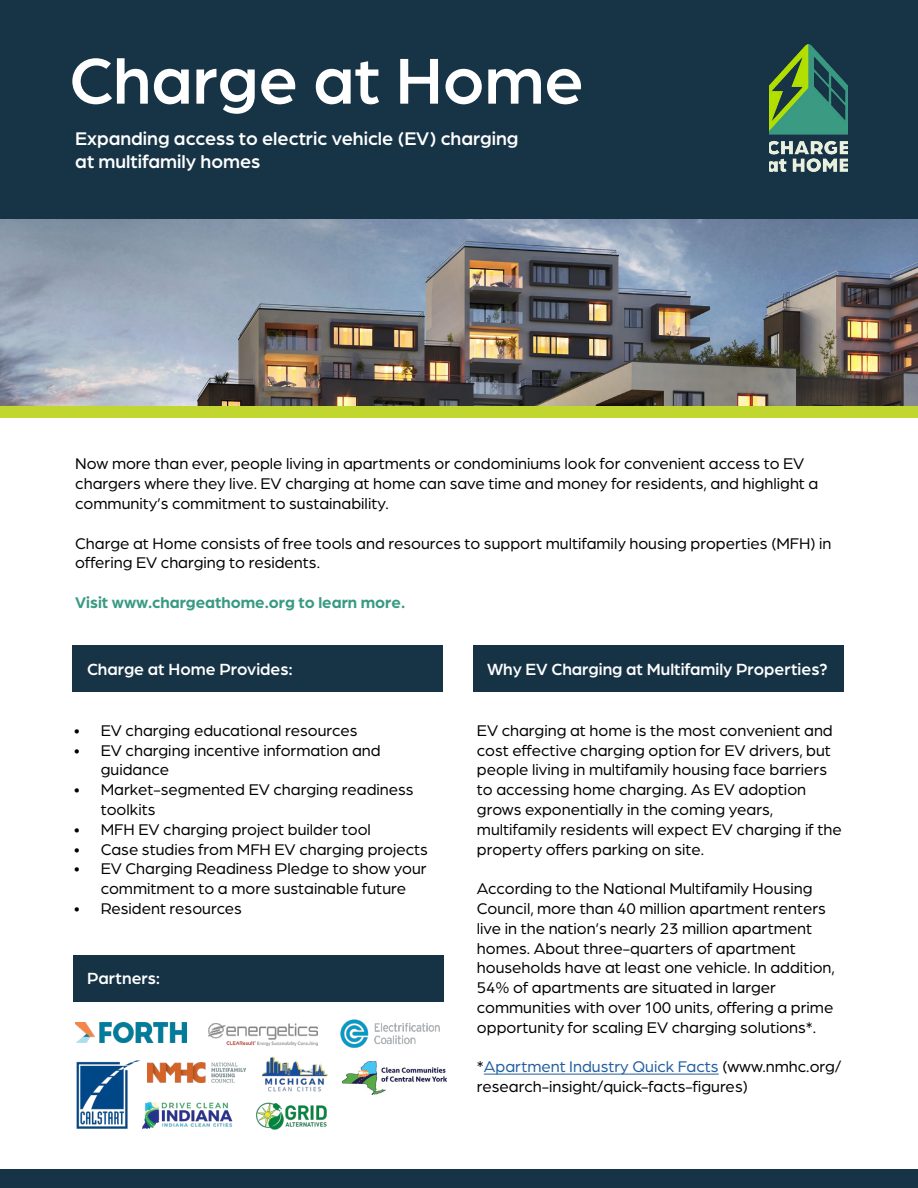
<style>
.page{position:relative;width:918px;height:1188px;background:#fff}
.page>*{position:absolute;margin:0;border:0;box-sizing:border-box;transform-origin:0 0}
.t1{font:500 69px "Arboria";color:#fff}
.t2{font:500 19.5px/23.4px "Arboria";color:#fff}
.t3{font:500 17.25px "Arboria";color:#fff}
.t4{font:16.5px/19.8px "Arboria";color:#000}
.t5{font:700 16.5px "Arboria";color:#399a83}
.s1{color:#215e9e}
</style>
<div class="page">
<img style="left:0;top:218px;width:918px;height:188px">
<div style="left:74px;top:956px;width:370px;height:46px;background:#163346"></div>
<div style="left:72px;top:645px;width:370px;height:46px;background:#173446"></div>
<div style="left:0;top:0;width:918px;height:218px;background:#173446"></div>
<img style="left:769px;top:45px;width:78px;height:127px">
<hr style="left:484px;top:1074px;width:235px;height:1px;background:#215e9e">
<div style="left:0;top:1169px;width:918px;height:19px;background:#173446"></div>
<div style="left:474px;top:645px;width:370px;height:46px;background:#163346"></div>
<img style="left:208px;top:1023px;width:110px;height:23px">
<img style="left:76px;top:1060px;width:64px;height:69px">
<img style="left:343px;top:1062px;width:103px;height:33px">
<img style="left:340px;top:1019px;width:100px;height:29px">
<img style="left:75px;top:1022px;width:112px;height:20px">
<img style="left:256px;top:1107px;width:71px;height:23px">
<img style="left:259px;top:1041px;width:69px;height:72px">
<img style="left:147px;top:1063px;width:98px;height:20px">
<img style="left:142px;top:1102px;width:90px;height:27px">
<div style="left:0;top:406px;width:918px;height:12px;background:#c1d72f"></div>
<p class="t1" style="left:69px;top:34px;width:516px">Charge at Home</p>
<p class="t2" style="left:75px;top:126px;width:445px">Expanding access to electric vehicle (EV) charging at multifamily homes</p>
<p class="t4" style="left:75px;top:453px;width:745px">Now more than ever, people living in apartments or condominiums look for convenient access to EV chargers where they live. EV charging at home can save time and money for residents, and highlight a community’s commitment to sustainability.</p>
<p class="t4" style="left:75px;top:532px;width:758px">Charge at Home consists of free tools and resources to support multifamily housing properties (MFH) in offering EV charging to residents.</p>
<p class="t5" style="left:75px;top:591px;width:331px">Visit www.chargeathome.org to learn more.</p>
<p class="t3" style="left:87px;top:657px;width:207px">Charge at Home Provides:</p>
<p class="t4" style="left:74px;top:720px;width:285px">• EV charging educational resources</p>
<p class="t4" style="left:101px;top:740px;width:281px;text-indent:-27px">• EV charging incentive information and guidance</p>
<p class="t4" style="left:101px;top:779px;width:314px;text-indent:-27px">• Market-segmented EV charging readiness toolkits</p>
<p class="t4" style="left:74px;top:819px;width:299px">• MFH EV charging project builder tool</p>
<p class="t4" style="left:74px;top:839px;width:356px">• Case studies from MFH EV charging projects</p>
<p class="t4" style="left:74px;top:858px;width:354px;text-align:center">• EV Charging Readiness Pledge to show your commitment to a more sustainable future</p>
<p class="t4" style="left:74px;top:898px;width:170px">• Resident resources</p>
<p class="t3" style="left:87px;top:967px;width:75px">Partners:</p>
<p class="t3" style="left:487px;top:657px;width:342px">Why EV Charging at Multifamily Properties?</p>
<p class="t4" style="left:477px;top:720px;width:366px">EV charging at home is the most convenient and cost effective charging option for EV drivers, but people living in multifamily housing face barriers to accessing home charging. As EV adoption grows exponentially in the coming years, multifamily residents will expect EV charging if the property offers parking on site.</p>
<p class="t4" style="left:477px;top:878px;width:360px">According to the National Multifamily Housing Council, more than 40 million apartment renters live in the nation’s nearly 23 million apartment homes. About three-quarters of apartment households have at least one vehicle. In addition, 54% of apartments are situated in larger communities with over 100 units, offering a prime opportunity for scaling EV charging solutions*.</p>
<p class="t4" style="left:477px;top:1056px;width:366px">*<span class="s1">Apartment Industry Quick Facts</span> (www.nmhc.org/ research-insight/quick-facts-figures)</p>
</div>
